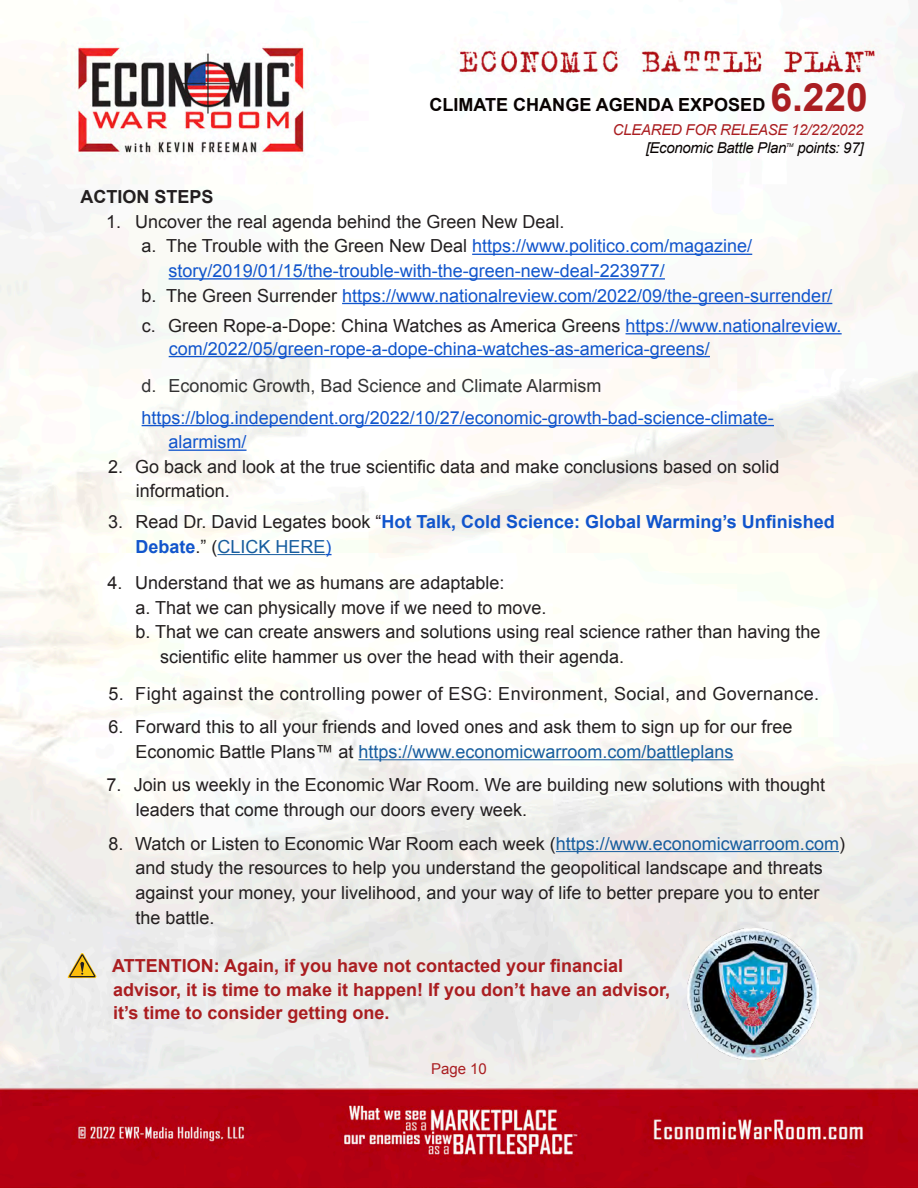
<style>
.page{position:relative;width:918px;height:1188px;background:#fff}
.page>*{position:absolute;margin:0;border:0;box-sizing:border-box;transform-origin:0 0}
.t1{font:18px/24.6px "Arial";color:#231f20}
.t2{font:18px/24.6px "Arial";color:#15c}
.t3{font:700 18px "Arial";color:#aa1e21}
.t4{font:700 18px/24.6px "Arial";color:#15c}
.t5{font:18px "Arial";letter-spacing:.02em;color:#231f20}
.t6{font:18px "Arial";color:#333}
.t7{font:700 18px "Arial";color:#080302}
.t8{font:700 18px "Arial";color:#231f20}
.t9{font:italic 15px "Arial";letter-spacing:-.02em;color:#080302}
.t10{font:italic 15px "Arial";letter-spacing:-.02em;color:#aa1e21}
.t11{font:15px "Arial";color:#aa1e21}
.t12{font:italic 5.25px "Arial";color:#080302}
.s1{font-size:39px;color:#aa1e21}
.s2{color:#231f20}
.s3{font-weight:400;color:#231f20}
.s4{font-weight:400;color:#175d9e}
.s5{font-weight:400}
.s6{color:#175d9e}
</style>
<div class="page">
<img style="left:0;top:5px;width:918px;height:1183px">
<hr style="left:472px;top:254px;width:280px;height:1px;background:#15c">
<hr style="left:169px;top:278px;width:496px;height:2px;background:#15c">
<hr style="left:342px;top:303px;width:490px;height:1px;background:#15c">
<hr style="left:626px;top:333px;width:216px;height:1px;background:#15c">
<hr style="left:169px;top:356px;width:541px;height:1px;background:#15c">
<hr style="left:142px;top:425px;width:632px;height:1px;background:#15c">
<hr style="left:169px;top:450px;width:78px;height:1px;background:#15c">
<hr style="left:218px;top:554px;width:108px;height:1px;background:#175d9e">
<hr style="left:358px;top:759px;width:376px;height:1px;background:#175d9e">
<hr style="left:556px;top:851px;width:283px;height:1px;background:#175d9e">
<img style="left:687px;top:928px;width:131px;height:132px">
<svg style="left:67px;top:952px;width:30px;height:26px"></svg>
<p class="t7" style="left:429px;top:93px;width:440px">CLIMATE CHANGE AGENDA EXPOSED <span class="s1">6.220</span></p>
<p class="t10" style="left:613px;top:120px;width:252px">CLEARED FOR RELEASE 12/22/2022</p>
<p class="t9" style="left:646px;top:138px;width:142px">[Economic Battle Plan</p>
<p class="t12" style="left:786px;top:141px;width:9px">TM</p>
<p class="t9" style="left:797px;top:138px;width:68px">points: 97]</p>
<p class="t8" style="left:81px;top:185px;width:135px">ACTION STEPS</p>
<p class="t1" style="left:106px;top:209px;width:460px">1. Uncover the real agenda behind the Green New Deal.</p>
<p class="t2" style="left:169px;top:234px;width:585px;text-indent:-27px"><span class="s2">a. The Trouble with the Green New Deal</span> https://www.politico.com/magazine/ story/2019/01/15/the-trouble-with-the-green-new-deal-223977/</p>
<p class="t2" style="left:142px;top:283px;width:692px"><span class="s2">b. The Green Surrender</span> https://www.nationalreview.com/2022/09/the-green-surrender/</p>
<p class="t2" style="left:169px;top:314px;width:674px;line-height:22.8px;text-indent:-27px"><span class="s2">c. Green Rope-a-Dope: China Watches as America Greens</span> https://www.nationalreview. com/2022/05/green-rope-a-dope-china-watches-as-america-greens/</p>
<p class="t6" style="left:142px;top:373px;width:461px">d. Economic Growth, Bad Science and Climate Alarmism</p>
<p class="t2" style="left:169px;top:405px;width:607px;text-indent:-27px">https://blog.independent.org/2022/10/27/economic-growth-bad-science-climate&shy;alarmism/</p>
<p class="t1" style="left:136px;top:454px;width:645px;text-indent:-28px">2. Go back and look at the true scientific data and make conclusions based on solid information.</p>
<p class="t4" style="left:136px;top:510px;width:701px;text-indent:-27px"><span class="s3">3. Read Dr. David Legates book “</span>Hot Talk, Cold Science: Global Warming’s Unfinished<br>Debate<span class="s3">.” (</span><span class="s4">CLICK HERE</span><span class="s5">)</span></p>
<p class="t1" style="left:108px;top:571px;width:398px">4. Understand that we as humans are adaptable:</p>
<p class="t1" style="left:136px;top:595px;width:412px">a. That we can physically move if we need to move.</p>
<p class="t1" style="left:136px;top:620px;width:687px">b. That we can create answers and solutions using real science rather than having the</p>
<p class="t1" style="left:160px;top:645px;width:466px">scientific elite hammer us over the head with their agenda.</p>
<p class="t5" style="left:108px;top:682px;width:712px">5. Fight against the controlling power of ESG: Environment, Social, and Governance.</p>
<p class="t1" style="left:135px;top:715px;width:659px;text-indent:-27px">6. Forward this to all your friends and loved ones and ask them to sign up for our free<br>Economic Battle Plans™ at <span class="s6">https://www.economicwarroom.com/battleplans</span></p>
<p class="t1" style="left:136px;top:773px;width:691px;text-indent:-29px">7. Join us weekly in the Economic War Room. We are building new solutions with thought leaders that come through our doors every week.</p>
<p class="t1" style="left:135px;top:831px;width:711px;text-indent:-27px">8. Watch or Listen to Economic War Room each week (<span class="s6">https://www.economicwarroom.com</span>) and study the resources to help you understand the geopolitical landscape and threats against your money, your livelihood, and your way of life to better prepare you to enter the battle.</p>
<p class="t3" style="left:112px;top:953px;width:513px">ATTENTION: Again, if you have not contacted your financial</p>
<p class="t3" style="left:113px;top:977px;width:559px">advisor, it is time to make it happen! If you don’t have an advisor,</p>
<p class="t3" style="left:113px;top:1001px;width:278px">it’s time to consider getting one.</p>
<p class="t11" style="left:431px;top:1059px;width:57px">Page 10</p>
</div>
